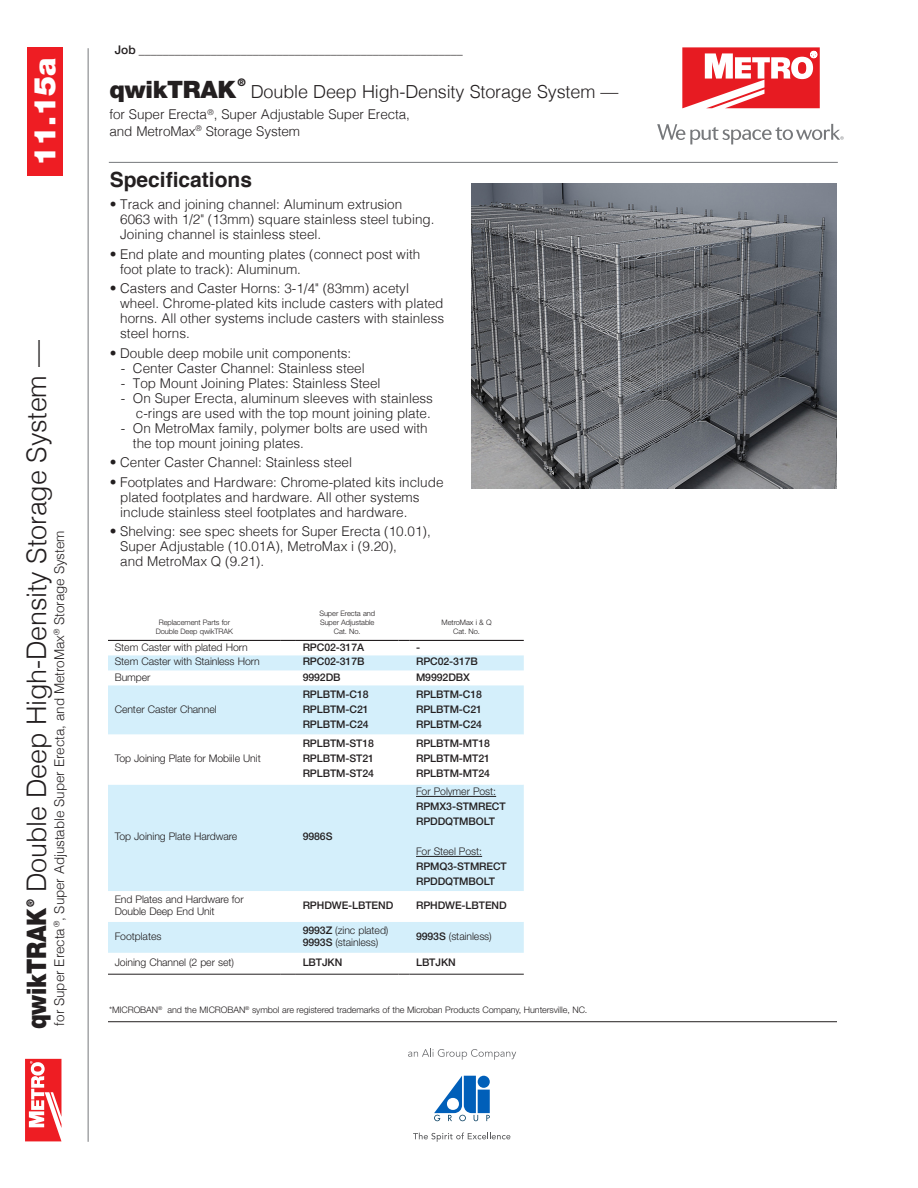
<style>
.page{position:relative;width:918px;height:1188px;background:#fff}
.page>*{position:absolute;margin:0;border:0;box-sizing:border-box;transform-origin:0 0}
.t1{font:900 30px "Helvetica Neue LT Std";color:#fff}
.t2{font:300 27px "Helvetica";letter-spacing:-.01em;color:#231f20}
.t3{font:900 27px "Helvetica Neue LT Std";letter-spacing:-.01em;color:#231f20;scale:.85 1}
.t4{font:900 24px "Helvetica Neue LT Std";letter-spacing:-.01em;color:#231f20}
.t5{font:700 21px "Helvetica";color:#231f20}
.t6{font:300 18px "Helvetica";letter-spacing:-.01em;color:#231f20}
.t7{font:300 13.5px/15px "Helvetica";color:#231f20}
.t8{font:500 12px "Helvetica Neue LT Std";color:#231f20}
.white_new{font:300 10.5px/12px "Helvetica Neue LT Std";letter-spacing:-.01em;color:#231f20}
.white_new-2{font:500 10.5px "Helvetica Neue LT Std";letter-spacing:-.01em;color:#231f20}
.t9{font:900 10.5px "Helvetica Neue LT Std";color:#231f20}
.t10{font:900 10.5px "Helvetica Neue LT Std";color:#231f20;scale:.95 1}
.t11{font:300 9px "Helvetica Neue LT Std";letter-spacing:-.01em;color:#231f20}
._2b_Chart_Head_Rule{font:300 7.5px/9px "Helvetica Neue LT Std";letter-spacing:-.01em;color:#231f20;text-align:center}
.s1{font-weight:500}
</style>
<div class="page">
<hr style="left:88px;top:48px;width:1px;height:1094px;background:#76787b">
<svg style="left:25px;top:1059px;width:36px;height:82px"></svg>
<svg style="left:682px;top:47px;width:138px;height:61px"></svg>
<svg style="left:657px;top:124px;width:187px;height:20px"></svg>
<div style="left:478px;top:1076px;width:12px;height:12px;background:#005fb9;border-radius:50%"></div>
<div style="left:478px;top:1090px;width:12px;height:23px;background:#005fb9"></div>
<svg style="left:434px;top:1076px;width:44px;height:45px"></svg>
<svg style="left:486px;top:1115px;width:4px;height:6px"></svg>
<svg style="left:413px;top:1133px;width:97px;height:9px"></svg>
<svg style="left:408px;top:1049px;width:108px;height:11px"></svg>
<hr style="left:109px;top:162px;width:729px;height:1px;background:#76787b">
<div style="left:27px;top:47px;width:36px;height:129px;background:#ee1d23"></div>
<hr style="left:108px;top:1021px;width:729px;height:1px;background:#231f20">
<svg style="left:108px;top:655px;width:416px;height:298px;background:#daf1fb"></svg>
<svg style="left:108px;top:735px;width:416px;height:187px;fill:#d4effb"></svg>
<hr style="left:108px;top:640px;width:173px;height:1px;background:#231f20">
<svg style="left:281px;top:640px;width:15px;height:1px"></svg>
<hr style="left:296px;top:640px;width:103px;height:1px;background:#231f20">
<hr style="left:409px;top:640px;width:115px;height:1px;background:#231f20">
<hr style="left:108px;top:974px;width:173px;height:1px;background:#231f20">
<svg style="left:281px;top:974px;width:15px;height:1px"></svg>
<hr style="left:296px;top:974px;width:103px;height:1px;background:#231f20">
<hr style="left:409px;top:974px;width:115px;height:1px;background:#231f20">
<hr style="left:416px;top:796px;width:80px;height:1px;background:#231f20">
<hr style="left:416px;top:856px;width:66px;height:1px;background:#231f20">
<img style="left:472px;top:184px;width:365px;height:305px">
<p class="t1" style="left:27px;top:166px;width:110px;rotate:-90deg">11.15a</p>
<p class="t2" style="left:14px;top:892px;width:553px;rotate:-90deg">Double Deep High-Density Storage System —</p>
<p class="t7" style="left:51px;top:1026px;width:496px;rotate:-90deg">for Super Erecta<sup>®</sup>, Super Adjustable Super Erecta, and MetroMax<sup>®</sup> Storage System</p>
<p class="t10" style="left:24px;top:907px;width:10px;rotate:-90deg">®</p>
<p class="t3" style="left:20px;top:1029px;width:145px;rotate:-90deg">qwikTRAK</p>
<p class="t8" style="left:115px;top:42px;width:349px">Job ______________________________________________________</p>
<p class="t4" style="left:110px;top:75px;width:128px">qwikTRAK</p>
<p class="t9" style="left:237px;top:76px;width:10px">®</p>
<p class="t6" style="left:251px;top:76px;width:369px">Double Deep High-Density Storage System —</p>
<p class="t7" style="left:110px;top:105px;width:302px;line-height:16.5px">for Super Erecta<sup>®</sup>, Super Adjustable Super Erecta, and MetroMax<sup>®</sup> Storage System</p>
<p class="t5" style="left:110px;top:162px;width:144px">Specifications</p>
<p class="t7" style="left:120px;top:196px;width:316px;text-indent:-11px">• Track and joining channel: Aluminum extrusion<br>6063 with 1/2" (13mm) square stainless steel tubing.<br>Joining channel is stainless steel.</p>
<p class="t7" style="left:120px;top:246px;width:302px;text-indent:-11px">• End plate and mounting plates (connect post with foot plate to track): Aluminum.</p>
<p class="t7" style="left:120px;top:280px;width:326px;text-indent:-11px">• Casters and Caster Horns: 3-1/4" (83mm) acetyl wheel. Chrome-plated kits include casters with plated horns. All other systems include casters with stainless steel horns.</p>
<p class="t7" style="left:110px;top:345px;width:243px">• Double deep mobile unit components:</p>
<p class="t7" style="left:121px;top:360px;width:245px">- Center Caster Channel: Stainless steel</p>
<p class="t7" style="left:121px;top:375px;width:261px">- Top Mount Joining Plates: Stainless Steel</p>
<p class="t7" style="left:121px;top:390px;width:314px">- On Super Erecta, aluminum sleeves with stainless</p>
<p class="t7" style="left:136px;top:405px;width:296px">c-rings are used with the top mount joining plate.</p>
<p class="t7" style="left:133px;top:420px;width:296px;text-indent:-12px">- On MetroMax family, polymer bolts are used with the top mount joining plates.</p>
<p class="t7" style="left:110px;top:454px;width:244px">• Center Caster Channel: Stainless steel</p>
<p class="t7" style="left:120px;top:474px;width:325px;text-indent:-11px">• Footplates and Hardware: Chrome-plated kits include plated footplates and hardware. All other systems include stainless steel footplates and hardware.</p>
<p class="t7" style="left:120px;top:523px;width:312px;text-indent:-11px">• Shelving: see spec sheets for Super Erecta (10.01),<br>Super Adjustable (10.01A), MetroMax i (9.20),<br>and MetroMax Q (9.21).</p>
<p class="_2b_Chart_Head_Rule" style="left:156px;top:618px;width:79px">Replacement Parts for<br>Double Deep qwikTRAK</p>
<p class="_2b_Chart_Head_Rule" style="left:319px;top:608px;width:57px;text-align:left">Super Erecta and<br>Super Adjustable</p>
<p class="_2b_Chart_Head_Rule" style="left:334px;top:627px;width:28px">Cat. No.</p>
<p class="_2b_Chart_Head_Rule" style="left:442px;top:618px;width:52px">MetroMax i &amp; Q<br>Cat. No.</p>
<p class="white_new" style="left:115px;top:641px;width:135px">Stem Caster with plated Horn</p>
<p class="white_new-2" style="left:303px;top:641px;width:63px">RPC02-317A</p>
<p class="white_new-2" style="left:416px;top:641px;width:6px">-</p>
<p class="white_new" style="left:115px;top:656px;width:147px">Stem Caster with Stainless Horn</p>
<p class="white_new-2" style="left:303px;top:656px;width:63px">RPC02-317B</p>
<p class="white_new-2" style="left:416px;top:656px;width:63px">RPC02-317B</p>
<p class="white_new" style="left:115px;top:671px;width:37px">Bumper</p>
<p class="white_new-2" style="left:303px;top:671px;width:39px">9992DB</p>
<p class="white_new-2" style="left:416px;top:671px;width:55px">M9992DBX</p>
<p class="white_new" style="left:115px;top:703px;width:103px">Center Caster Channel</p>
<p class="white_new-2" style="left:303px;top:688px;width:67px">RPLBTM-C18</p>
<p class="white_new-2" style="left:303px;top:703px;width:67px">RPLBTM-C21</p>
<p class="white_new-2" style="left:303px;top:718px;width:67px">RPLBTM-C24</p>
<p class="white_new-2" style="left:416px;top:688px;width:67px">RPLBTM-C18</p>
<p class="white_new-2" style="left:416px;top:703px;width:67px">RPLBTM-C21</p>
<p class="white_new-2" style="left:416px;top:718px;width:67px">RPLBTM-C24</p>
<p class="white_new" style="left:115px;top:752px;width:148px">Top Joining Plate for Mobiile Unit</p>
<p class="white_new-2" style="left:303px;top:737px;width:73px">RPLBTM-ST18</p>
<p class="white_new-2" style="left:303px;top:752px;width:73px">RPLBTM-ST21</p>
<p class="white_new-2" style="left:303px;top:767px;width:73px">RPLBTM-ST24</p>
<p class="white_new" style="left:115px;top:830px;width:124px">Top Joining Plate Hardware</p>
<p class="white_new-2" style="left:303px;top:830px;width:31px">9986S</p>
<p class="white_new-2" style="left:416px;top:737px;width:75px">RPLBTM-MT18</p>
<p class="white_new-2" style="left:416px;top:752px;width:75px">RPLBTM-MT21</p>
<p class="white_new-2" style="left:416px;top:767px;width:75px">RPLBTM-MT24</p>
<p class="white_new" style="left:416px;top:785px;width:82px">For Polymer Post:</p>
<p class="white_new-2" style="left:416px;top:800px;width:91px">RPMX3-STMRECT</p>
<p class="white_new-2" style="left:416px;top:815px;width:80px">RPDDQTMBOLT</p>
<p class="white_new" style="left:416px;top:845px;width:68px">For Steel Post:</p>
<p class="white_new-2" style="left:416px;top:860px;width:92px">RPMQ3-STMRECT</p>
<p class="white_new-2" style="left:416px;top:875px;width:80px">RPDDQTMBOLT</p>
<p class="white_new" style="left:115px;top:893px;width:130px">End Plates and Hardware for<br>Double Deep End Unit</p>
<p class="white_new-2" style="left:303px;top:899px;width:92px">RPHDWE-LBTEND</p>
<p class="white_new-2" style="left:416px;top:899px;width:92px">RPHDWE-LBTEND</p>
<p class="white_new" style="left:115px;top:930px;width:48px">Footplates</p>
<p class="white_new" style="left:303px;top:924px;width:87px"><span class="s1">9993Z</span> (zinc plated)</p>
<p class="white_new" style="left:303px;top:936px;width:77px"><span class="s1">9993S</span> (stainless)</p>
<p class="white_new" style="left:416px;top:930px;width:77px"><span class="s1">9993S</span> (stainless)</p>
<p class="white_new" style="left:115px;top:956px;width:121px">Joining Channel (2 per set)</p>
<p class="white_new-2" style="left:303px;top:956px;width:41px">LBTJKN</p>
<p class="white_new-2" style="left:416px;top:956px;width:41px">LBTJKN</p>
<p class="t11" style="left:109px;top:1005px;width:480px">*MICROBAN<sup>®</sup> and the MICROBAN<sup>®</sup> symbol are registered trademarks of the Microban Products Company, Huntersville, NC.</p>
</div>
